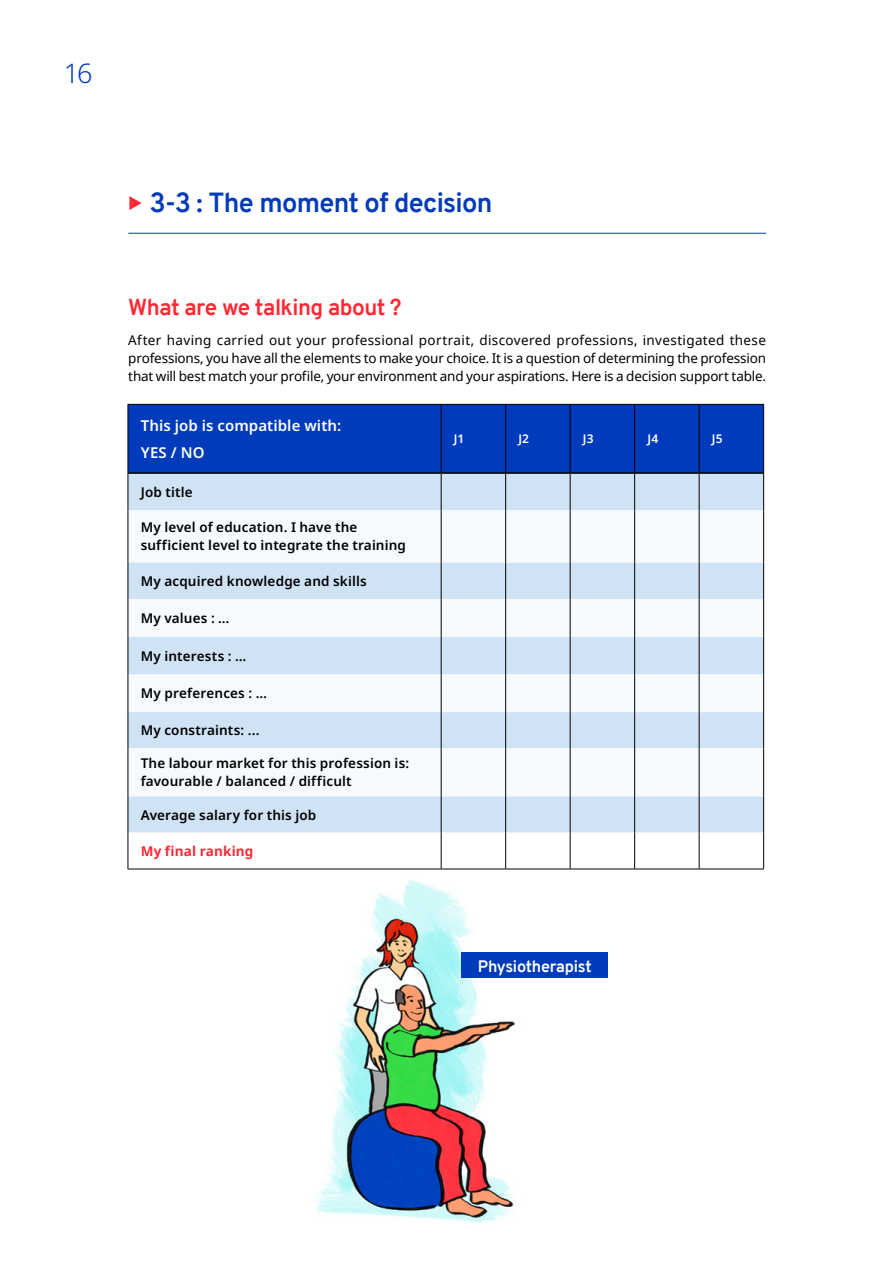
<style>
.page{position:relative;width:893px;height:1263px;background:#fff}
.page>*{position:absolute;margin:0;border:0;box-sizing:border-box;transform-origin:0 0}
.t1{font:700 27px "Overpass";letter-spacing:-.025em;color:#003bbc}
.t2{font:300 27px "Noto Sans";color:#003bbc}
.t3{font:700 22.5px "Overpass";letter-spacing:-.025em;color:#ff2835}
.t4{font:700 16.2px "Overpass";letter-spacing:-.02em;color:#fff}
.t5{font:600 15px/26.5px "Noto Sans";letter-spacing:.01em;color:#fff}
.t6{font:13.5px/18px "Noto Sans";letter-spacing:-.015em;color:#000;text-align:justify}
.t7{font:600 13.5px/18px "Noto Sans";letter-spacing:.01em;color:#000}
.t8{font:700 13.5px "Noto Sans";letter-spacing:.005em;color:#ff2835}
.t9{font:600 12px "Noto Sans";letter-spacing:.02em;color:#fff}
</style>
<div class="page">
<img style="left:316px;top:880px;width:199px;height:343px">
<div style="left:461px;top:952px;width:147px;height:26px;background:#003bbc"></div>
<hr style="left:128px;top:233px;width:638px;height:1px;background:#003bbc">
<div style="left:129px;top:405px;width:634px;height:67px;background:#003bbc"></div>
<div style="left:129px;top:474px;width:634px;height:359px;background:#d0e3f5"></div>
<svg style="left:129px;top:510px;width:634px;height:286px;fill:#f6fafd"></svg>
<svg style="left:129px;top:833px;width:634px;height:36px"></svg>
<hr style="left:442px;top:472px;width:63px;height:2px;background:#000">
<hr style="left:506px;top:472px;width:64px;height:2px;background:#000">
<hr style="left:570px;top:472px;width:64px;height:2px;background:#000">
<hr style="left:635px;top:472px;width:64px;height:2px;background:#000">
<hr style="left:699px;top:472px;width:64px;height:2px;background:#000">
<hr style="left:128px;top:472px;width:313px;height:2px;background:#000">
<hr style="left:441px;top:405px;width:1px;height:68px;background:#000">
<hr style="left:441px;top:473px;width:1px;height:37px;background:#000">
<hr style="left:441px;top:510px;width:1px;height:52px;background:#000">
<hr style="left:441px;top:562px;width:1px;height:37px;background:#000">
<hr style="left:441px;top:599px;width:1px;height:38px;background:#000">
<hr style="left:441px;top:637px;width:1px;height:38px;background:#000">
<hr style="left:441px;top:675px;width:1px;height:37px;background:#000">
<hr style="left:441px;top:712px;width:1px;height:36px;background:#000">
<hr style="left:441px;top:748px;width:1px;height:48px;background:#000">
<hr style="left:441px;top:796px;width:1px;height:37px;background:#000">
<hr style="left:441px;top:833px;width:1px;height:36px;background:#000">
<hr style="left:505px;top:405px;width:1px;height:68px;background:#000">
<hr style="left:505px;top:473px;width:1px;height:37px;background:#000">
<hr style="left:505px;top:510px;width:1px;height:52px;background:#000">
<hr style="left:505px;top:562px;width:1px;height:37px;background:#000">
<hr style="left:505px;top:599px;width:1px;height:38px;background:#000">
<hr style="left:505px;top:637px;width:1px;height:38px;background:#000">
<hr style="left:505px;top:675px;width:1px;height:37px;background:#000">
<hr style="left:505px;top:712px;width:1px;height:36px;background:#000">
<hr style="left:505px;top:748px;width:1px;height:48px;background:#000">
<hr style="left:505px;top:796px;width:1px;height:37px;background:#000">
<hr style="left:505px;top:833px;width:1px;height:36px;background:#000">
<hr style="left:570px;top:405px;width:1px;height:68px;background:#000">
<hr style="left:570px;top:473px;width:1px;height:37px;background:#000">
<hr style="left:570px;top:510px;width:1px;height:52px;background:#000">
<hr style="left:570px;top:562px;width:1px;height:37px;background:#000">
<hr style="left:570px;top:599px;width:1px;height:38px;background:#000">
<hr style="left:570px;top:637px;width:1px;height:38px;background:#000">
<hr style="left:570px;top:675px;width:1px;height:37px;background:#000">
<hr style="left:570px;top:712px;width:1px;height:36px;background:#000">
<hr style="left:570px;top:748px;width:1px;height:48px;background:#000">
<hr style="left:570px;top:796px;width:1px;height:37px;background:#000">
<hr style="left:570px;top:833px;width:1px;height:36px;background:#000">
<hr style="left:634px;top:405px;width:1px;height:68px;background:#000">
<hr style="left:634px;top:473px;width:1px;height:37px;background:#000">
<hr style="left:634px;top:510px;width:1px;height:52px;background:#000">
<hr style="left:634px;top:562px;width:1px;height:37px;background:#000">
<hr style="left:634px;top:599px;width:1px;height:38px;background:#000">
<hr style="left:634px;top:637px;width:1px;height:38px;background:#000">
<hr style="left:634px;top:675px;width:1px;height:37px;background:#000">
<hr style="left:634px;top:712px;width:1px;height:36px;background:#000">
<hr style="left:634px;top:748px;width:1px;height:48px;background:#000">
<hr style="left:634px;top:796px;width:1px;height:37px;background:#000">
<hr style="left:634px;top:833px;width:1px;height:36px;background:#000">
<hr style="left:699px;top:405px;width:1px;height:68px;background:#000">
<hr style="left:699px;top:473px;width:1px;height:37px;background:#000">
<hr style="left:699px;top:510px;width:1px;height:52px;background:#000">
<hr style="left:699px;top:562px;width:1px;height:37px;background:#000">
<hr style="left:699px;top:599px;width:1px;height:38px;background:#000">
<hr style="left:699px;top:637px;width:1px;height:38px;background:#000">
<hr style="left:699px;top:675px;width:1px;height:37px;background:#000">
<hr style="left:699px;top:712px;width:1px;height:36px;background:#000">
<hr style="left:699px;top:748px;width:1px;height:48px;background:#000">
<hr style="left:699px;top:796px;width:1px;height:37px;background:#000">
<hr style="left:699px;top:833px;width:1px;height:36px;background:#000">
<hr style="left:128px;top:404px;width:313px;height:1px;background:#000">
<hr style="left:128px;top:405px;width:1px;height:68px;background:#000">
<hr style="left:441px;top:404px;width:65px;height:1px;background:#000">
<hr style="left:506px;top:404px;width:64px;height:1px;background:#000">
<hr style="left:570px;top:404px;width:65px;height:1px;background:#000">
<hr style="left:635px;top:404px;width:64px;height:1px;background:#000">
<hr style="left:699px;top:404px;width:65px;height:1px;background:#000">
<hr style="left:763px;top:405px;width:1px;height:68px;background:#000">
<hr style="left:128px;top:473px;width:1px;height:37px;background:#000">
<hr style="left:763px;top:473px;width:1px;height:37px;background:#000">
<hr style="left:128px;top:510px;width:1px;height:52px;background:#000">
<hr style="left:763px;top:510px;width:1px;height:52px;background:#000">
<hr style="left:128px;top:562px;width:1px;height:37px;background:#000">
<hr style="left:763px;top:562px;width:1px;height:37px;background:#000">
<hr style="left:128px;top:599px;width:1px;height:38px;background:#000">
<hr style="left:763px;top:599px;width:1px;height:38px;background:#000">
<hr style="left:128px;top:637px;width:1px;height:38px;background:#000">
<hr style="left:763px;top:637px;width:1px;height:38px;background:#000">
<hr style="left:128px;top:675px;width:1px;height:37px;background:#000">
<hr style="left:763px;top:675px;width:1px;height:37px;background:#000">
<hr style="left:128px;top:712px;width:1px;height:36px;background:#000">
<hr style="left:763px;top:712px;width:1px;height:36px;background:#000">
<hr style="left:128px;top:748px;width:1px;height:48px;background:#000">
<hr style="left:763px;top:748px;width:1px;height:48px;background:#000">
<hr style="left:128px;top:796px;width:1px;height:37px;background:#000">
<hr style="left:763px;top:796px;width:1px;height:37px;background:#000">
<hr style="left:128px;top:833px;width:1px;height:36px;background:#000">
<hr style="left:763px;top:833px;width:1px;height:36px;background:#000">
<hr style="left:128px;top:869px;width:313px;height:1px;background:#000">
<hr style="left:441px;top:869px;width:65px;height:1px;background:#000">
<hr style="left:506px;top:869px;width:64px;height:1px;background:#000">
<hr style="left:570px;top:869px;width:65px;height:1px;background:#000">
<hr style="left:635px;top:869px;width:64px;height:1px;background:#000">
<hr style="left:699px;top:869px;width:65px;height:1px;background:#000">
<h1 class="t2" style="left:64px;top:54px;width:30px">16</h1>
<h1 class="t1" style="left:150px;top:183px;width:344px">3-3 : The moment of decision</h1>
<h2 class="t3" style="left:128px;top:291px;width:275px">What are we talking about ?</h2>
<p class="t6" style="left:128px;top:332px;width:639px">After having carried out your professional portrait, discovered professions, investigated these professions, you have all the elements to make your choice. It is a question of determining the profession that will best match your profile, your environment and your aspirations. Here is a decision support table.</p>
<p class="t5" style="left:141px;top:413px;width:202px">This job is compatible with:<br>YES / NO</p>
<p class="t9" style="left:454px;top:430px;width:12px">J1</p>
<p class="t9" style="left:518px;top:430px;width:12px">J2</p>
<p class="t9" style="left:583px;top:430px;width:12px">J3</p>
<p class="t9" style="left:647px;top:430px;width:12px">J4</p>
<p class="t9" style="left:712px;top:430px;width:12px">J5</p>
<p class="t7" style="left:141px;top:483px;width:53px">Job title</p>
<p class="t7" style="left:141px;top:519px;width:267px">My level of education. I have the sufficient level to integrate the training</p>
<p class="t7" style="left:141px;top:572px;width:228px">My acquired knowledge and skills</p>
<p class="t7" style="left:141px;top:609px;width:90px">My values : …</p>
<p class="t7" style="left:141px;top:647px;width:107px">My interests : …</p>
<p class="t7" style="left:141px;top:685px;width:128px">My preferences : …</p>
<p class="t7" style="left:141px;top:722px;width:121px">My constraints: ...</p>
<p class="t7" style="left:141px;top:755px;width:270px">The labour market for this profession is: favourable / balanced / difficult</p>
<p class="t7" style="left:141px;top:806px;width:177px">Average salary for this job</p>
<p class="t8" style="left:141px;top:841px;width:114px">My final ranking</p>
<p class="t4" style="left:478px;top:954px;width:115px">Physiotherapist</p>
</div>
